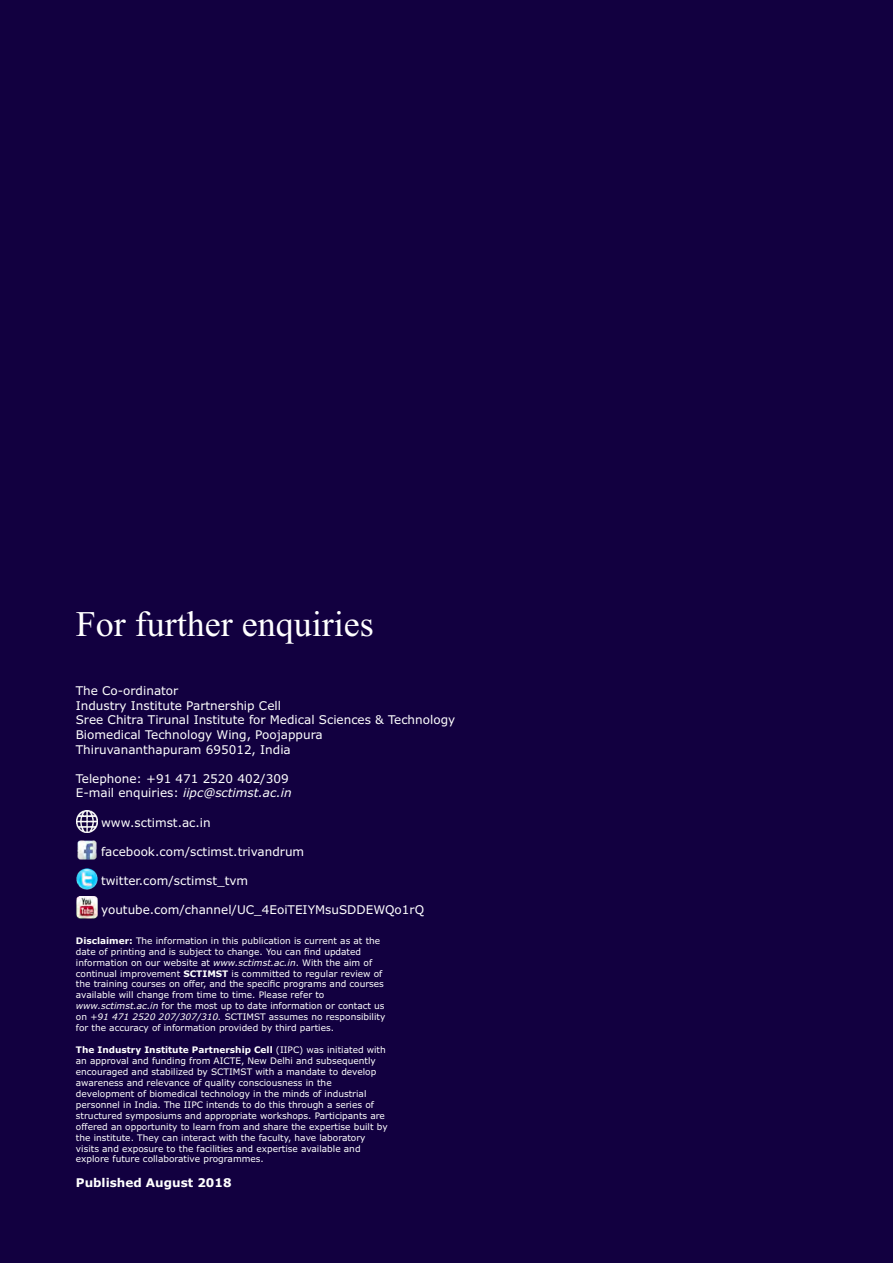
<style>
.page{position:relative;width:893px;height:1263px;background:#120040}
.page>*{position:absolute;margin:0;border:0;box-sizing:border-box;transform-origin:0 0}
.t1{font:36px "Times New Roman";color:#fff}
.t2{font:12px/14.5px "Verdana";color:#fff}
.t3{font:700 12px "Verdana";color:#fff}
.t4{font:9px/10.9px "Verdana";color:#fff}
.s1{font-style:italic}
.s2{font-weight:700}
</style>
<div class="page">
<img style="left:76px;top:811px;width:21px;height:21px">
<img style="left:77px;top:840px;width:20px;height:20px">
<img style="left:76px;top:897px;width:21px;height:21px">
<img style="left:76px;top:868px;width:21px;height:21px">
<h1 class="t1" style="left:76px;top:610px;width:299px">For further enquiries</h1>
<h2 class="t2" style="left:76px;top:685px;width:381px">The Co-ordinator<br>Industry Institute Partnership Cell<br>Sree Chitra Tirunal Institute for Medical Sciences &amp; Technology Biomedical Technology Wing, Poojappura<br>Thiruvananthapuram 695012, India</h2>
<h2 class="t2" style="left:76px;top:772px;width:217px">Telephone: +91 471 2520 402/309<br>E-mail enquiries: <span class="s1">iipc@sctimst.ac.in</span></h2>
<h2 class="t2" style="left:101px;top:816px;width:111px">www.sctimst.ac.in</h2>
<h2 class="t2" style="left:101px;top:845px;width:205px">facebook.com/sctimst.trivandrum</h2>
<h2 class="t2" style="left:101px;top:874px;width:149px">twitter.com/sctimst_tvm</h2>
<h2 class="t2" style="left:101px;top:903px;width:325px">youtube.com/channel/UC_4EoiTEIYMsuSDDEWQo1rQ</h2>
<p class="t4" style="left:76px;top:936px;width:311px"><span class="s2">Disclaimer:</span> The information in this publication is current as at the date of printing and is subject to change. You can find updated information on our website at <span class="s1">www.sctimst.ac.in</span>. With the aim of continual improvement <span class="s2">SCTIMST</span> is committed to regular review of the training courses on offer, and the specific programs and courses available will change from time to time. Please refer to <span class="s1">www.sctimst.ac.in</span> for the most up to date information or contact us on <span class="s1">+91 471 2520 207/307/310.</span> SCTIMST assumes no responsibility for the accuracy of information provided by third parties.</p>
<p class="t4" style="left:76px;top:1045px;width:313px"><span class="s2">The Industry Institute Partnership Cell</span> (IIPC) was initiated with an approval and funding from AICTE, New Delhi and subsequently encouraged and stabilized by SCTIMST with a mandate to develop awareness and relevance of quality consciousness in the development of biomedical technology in the minds of industrial personnel in India. The IIPC intends to do this through a series of structured symposiums and appropriate workshops. Participants are offered an opportunity to learn from and share the expertise built by the institute. They can interact with the faculty, have laboratory visits and exposure to the facilities and expertise available and explore future collaborative programmes.</p>
<h2 class="t3" style="left:76px;top:1178px;width:157px">Published August 2018</h2>
</div>
